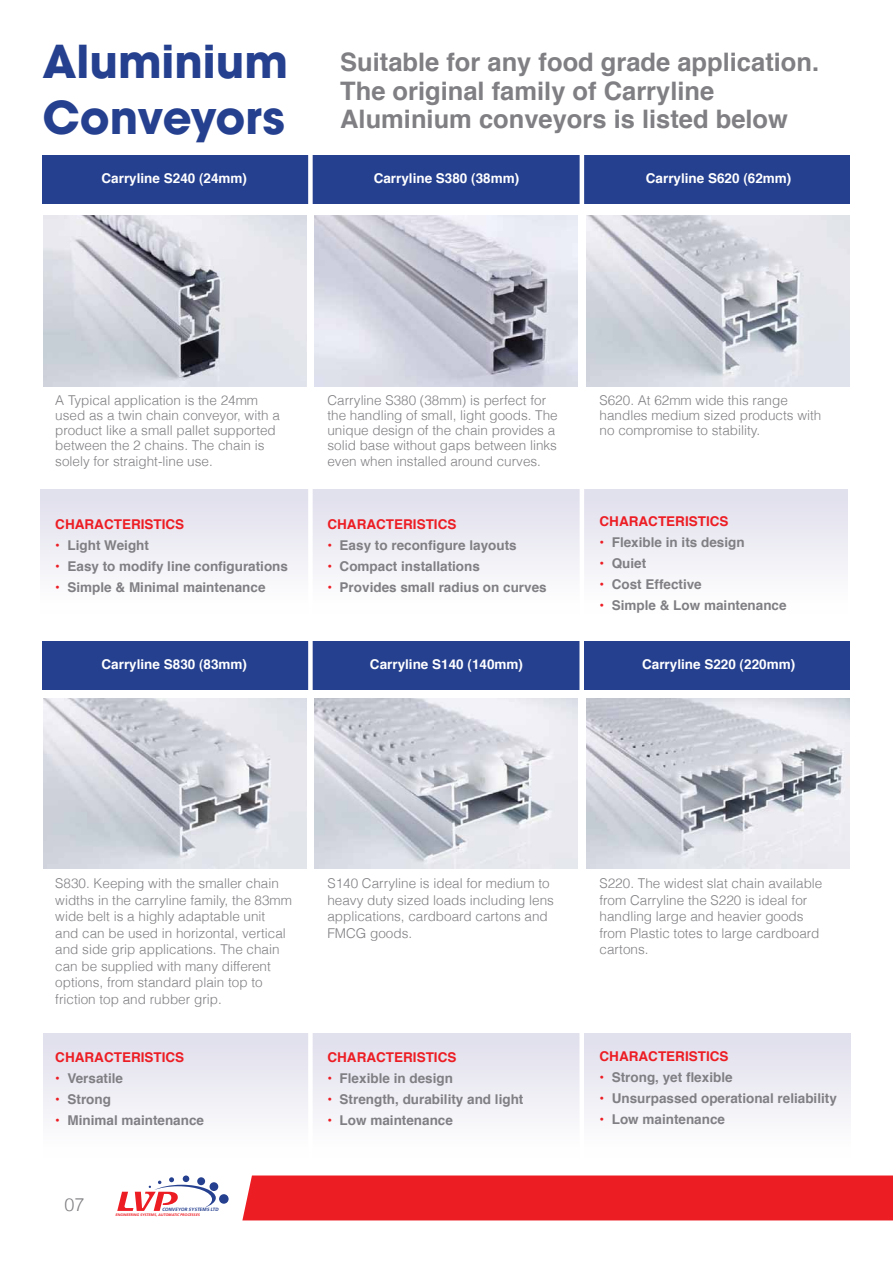
<style>
.page{position:relative;width:893px;height:1263px;background:#fff}
.page>*{position:absolute;margin:0;border:0;box-sizing:border-box;transform-origin:0 0}
.t1{font:700 45px/55.5px "Avant Garde";color:#25408f}
.t2{font:700 25.5px/28.5px "Helvetica";color:#807f83}
.t3{font:300 18px "Helvetica";color:#807f83}
.t4{font:300 13.5px/16.5px "Helvetica";color:#807f83}
.t5{font:700 13.5px "Helvetica";color:#807f83}
.t6{font:700 13.5px "Helvetica";color:#fff}
.t7{font:700 13.5px "Helvetica";color:#ed1d24}
.t8{font:italic 700 4.65px "Frutiger";color:#25408f}
.t9{font:italic 700 3.6px "Frutiger";color:#ed1d24}
.s1{color:#ed1d24}
</style>
<div class="page">
<div style="left:43px;top:1033px;width:807px;height:125px;background:linear-gradient(to bottom,#dfdeeb,#fff)"></div>
<div style="left:40px;top:489px;width:808px;height:124px;background:linear-gradient(to bottom,#dfdeec,#fff)"></div>
<svg style="left:117px;top:1177px;width:99px;height:34px"></svg>
<div style="left:183px;top:1175px;width:6px;height:7px;background:#25408f;border-radius:50%"></div>
<div style="left:197px;top:1177px;width:8px;height:8px;background:#25408f;border-radius:50%"></div>
<div style="left:210px;top:1182px;width:8px;height:9px;background:#25408f;border-radius:50%"></div>
<div style="left:219px;top:1194px;width:10px;height:10px;background:#25408f;border-radius:50%"></div>
<div style="left:242px;top:1175px;width:651px;height:45px;background:#ed1d24"></div>
<div style="left:43px;top:155px;width:807px;height:49px;background:#25408f"></div>
<div style="left:43px;top:641px;width:807px;height:49px;background:#25408f"></div>
<img style="left:43px;top:216px;width:263px;height:170px">
<img style="left:315px;top:216px;width:263px;height:170px">
<img style="left:586px;top:216px;width:264px;height:170px">
<img style="left:43px;top:698px;width:263px;height:171px">
<img style="left:315px;top:698px;width:263px;height:171px">
<img style="left:586px;top:698px;width:264px;height:171px">
<div style="left:308px;top:142px;width:5px;height:490px;background:#fff"></div>
<div style="left:308px;top:624px;width:5px;height:541px;background:#fff"></div>
<div style="left:579px;top:624px;width:5px;height:541px;background:#fff"></div>
<hr style="left:580px;top:151px;width:4px;height:490px;background:#fff">
<h1 class="t1" style="left:43px;top:34px;width:247px">Aluminium<br>Conveyors</h1>
<p class="t6" style="left:102px;top:168px;width:147px">Carryline S240 (24mm)</p>
<h2 class="t2" style="left:340px;top:48px;width:480px">Suitable for any food grade application.<br>The original family of Carryline<br>Aluminium conveyors is listed below</h2>
<p class="t6" style="left:374px;top:168px;width:147px">Carryline S380 (38mm)</p>
<p class="t6" style="left:646px;top:168px;width:147px">Carryline S620 (62mm)</p>
<p class="t4" style="left:55px;top:392px;width:226px;line-height:15px">A Typical application is the 24mm used as a twin chain conveyor, with a product like a small pallet supported between the 2 chains. The chain is</p>
<p class="t4" style="left:55px;top:453px;width:159px">solely for straight-line use.</p>
<p class="t7" style="left:55px;top:514px;width:130px">CHARACTERISTICS</p>
<p class="t5" style="left:55px;top:535px;width:95px"><span class="s1">•</span> Light Weight</p>
<p class="t5" style="left:55px;top:556px;width:234px"><span class="s1">•</span> Easy to modify line configurations</p>
<p class="t5" style="left:55px;top:577px;width:212px"><span class="s1">•</span> Simple &amp; Minimal maintenance</p>
<p class="t6" style="left:102px;top:653px;width:147px">Carryline S830 (83mm)</p>
<p class="t4" style="left:327px;top:392px;width:232px;line-height:15px">Carryline S380 (38mm) is perfect for the handling of small, light goods. The unique design of the chain provides a solid base without gaps between links</p>
<p class="t4" style="left:327px;top:453px;width:215px">even when installed around curves.</p>
<p class="t7" style="left:327px;top:514px;width:130px">CHARACTERISTICS</p>
<p class="t5" style="left:327px;top:535px;width:191px"><span class="s1">•</span> Easy to reconfigure layouts</p>
<p class="t5" style="left:327px;top:556px;width:154px"><span class="s1">•</span> Compact installations</p>
<p class="t5" style="left:327px;top:577px;width:221px"><span class="s1">•</span> Provides small radius on curves</p>
<p class="t6" style="left:370px;top:653px;width:155px">Carryline S140 (140mm)</p>
<p class="t4" style="left:600px;top:392px;width:223px;line-height:15px">S620. At 62mm wide this range handles medium sized products with no compromise to stability.</p>
<p class="t7" style="left:600px;top:511px;width:130px">CHARACTERISTICS</p>
<p class="t5" style="left:600px;top:532px;width:147px"><span class="s1">•</span> Flexible in its design</p>
<p class="t5" style="left:600px;top:553px;width:48px"><span class="s1">•</span> Quiet</p>
<p class="t5" style="left:600px;top:574px;width:104px"><span class="s1">•</span> Cost Effective</p>
<p class="t5" style="left:600px;top:595px;width:189px"><span class="s1">•</span> Simple &amp; Low maintenance</p>
<p class="t6" style="left:642px;top:653px;width:155px">Carryline S220 (220mm)</p>
<p class="t4" style="left:55px;top:875px;width:238px">S830. Keeping with the smaller chain widths in the carryline family, the 83mm wide belt is a highly adaptable unit<br>and can be used in horizontal, vertical and side grip applications. The chain can be supplied with many different options, from standard plain top to friction top and rubber grip.</p>
<p class="t7" style="left:55px;top:1047px;width:130px">CHARACTERISTICS</p>
<p class="t5" style="left:55px;top:1068px;width:69px"><span class="s1">•</span> Versatile</p>
<p class="t5" style="left:55px;top:1089px;width:57px"><span class="s1">•</span> Strong</p>
<p class="t5" style="left:55px;top:1110px;width:150px"><span class="s1">•</span> Minimal maintenance</p>
<h3 class="t3" style="left:64px;top:1193px;width:22px">07</h3>
<p class="t8" style="left:162px;top:1207px;width:59px">CONVEYOR SYSTEMS LTD</p>
<p class="t9" style="left:116px;top:1212px;width:86px">ENGINEERING SYSTEMS, AUTOMATIC PROCESSES</p>
<p class="t4" style="left:327px;top:875px;width:228px">S140 Carryline is ideal for medium to heavy duty sized loads including lens applications, cardboard cartons and<br>FMCG goods.</p>
<p class="t7" style="left:327px;top:1047px;width:130px">CHARACTERISTICS</p>
<p class="t5" style="left:327px;top:1068px;width:127px"><span class="s1">•</span> Flexible in design</p>
<p class="t5" style="left:327px;top:1089px;width:198px"><span class="s1">•</span> Strength, durability and light</p>
<p class="t5" style="left:327px;top:1110px;width:127px"><span class="s1">•</span> Low maintenance</p>
<p class="t4" style="left:600px;top:875px;width:224px">S220. The widest slat chain available from Carryline the S220 is ideal for handling large and heavier goods from Plastic totes to large cardboard cartons.</p>
<p class="t7" style="left:600px;top:1045px;width:130px">CHARACTERISTICS</p>
<p class="t5" style="left:600px;top:1066px;width:135px"><span class="s1">•</span> Strong, yet flexible</p>
<p class="t5" style="left:600px;top:1087px;width:239px"><span class="s1">•</span> Unsurpassed operational reliability</p>
<p class="t5" style="left:600px;top:1108px;width:127px"><span class="s1">•</span> Low maintenance</p>
</div>
